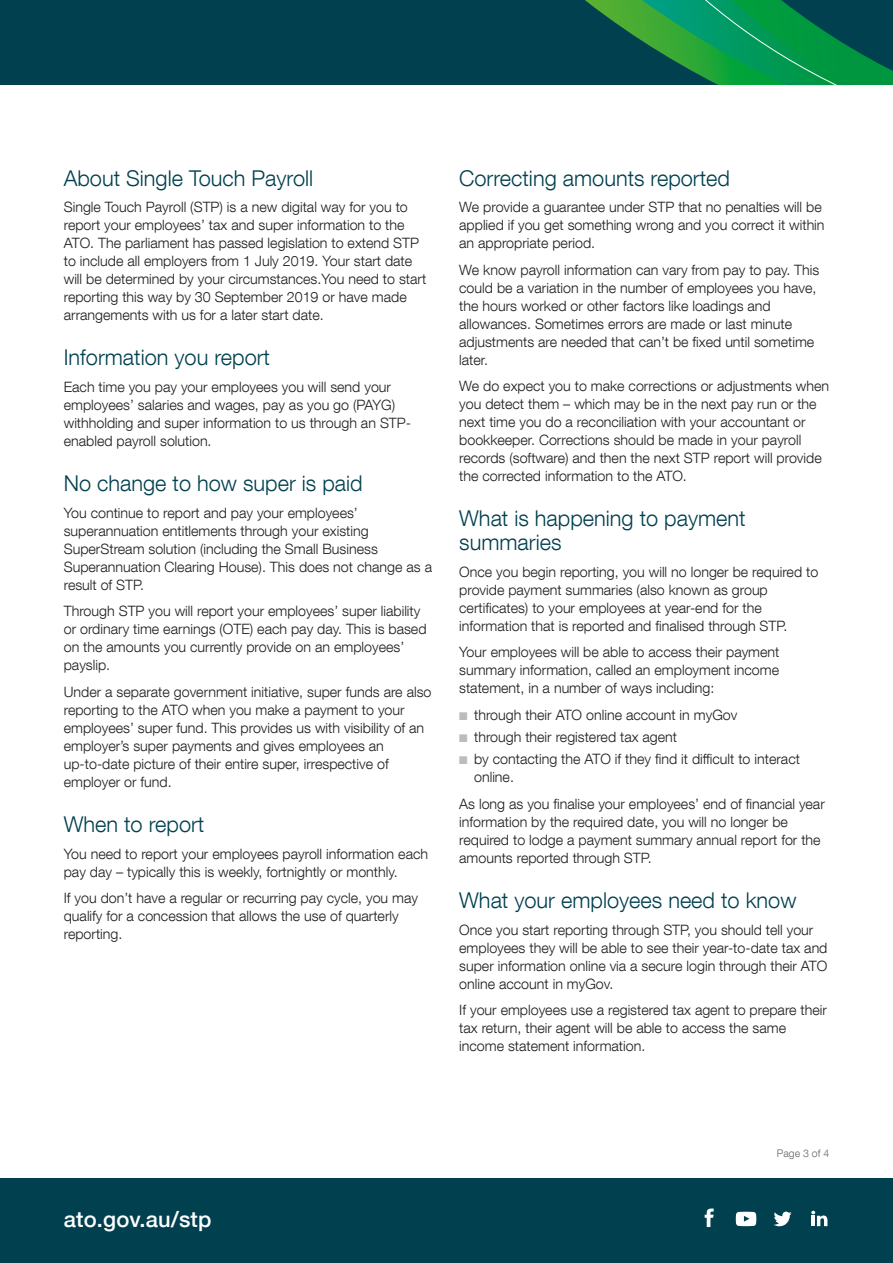
<style>
.page{position:relative;width:893px;height:1263px;background:#fff}
.page>*{position:absolute;margin:0;border:0;box-sizing:border-box;transform-origin:0 0}
.t1{font:500 21.9px "Helvetica Neue LT Com";letter-spacing:.01em;color:#fff}
.t2{font:300 21.75px/24px "Helvetica Neue LT Com";color:#00404f}
.t3{font:300 14.25px/18px "Helvetica Neue LT Com";color:#1d1d1b}
.t4{font:300 10.5px "Helvetica Neue LT Com";color:#676767}
.s1{color:#bcbcbc}
</style>
<div class="page">
<div style="left:0;top:1178px;width:893px;height:85px;background:#00404f"></div>
<div style="left:0;top:0;width:893px;height:85px;background:#00404f"></div>
<svg style="left:585px;top:0;width:308px;height:85px"></svg>
<svg style="left:705px;top:1208px;width:9px;height:19px"></svg>
<svg style="left:736px;top:1212px;width:20px;height:14px"></svg>
<svg style="left:774px;top:1211px;width:18px;height:15px"></svg>
<svg style="left:811px;top:1211px;width:16px;height:15px"></svg>
<h2 class="t2" style="left:64px;top:165px;width:251px">About Single Touch Payroll</h2>
<p class="t3" style="left:64px;top:198px;width:364px">Single Touch Payroll (STP) is a new digital way for you to report your employees’ tax and super information to the ATO. The parliament has passed legislation to extend STP to include all employers from 1 July 2019. Your start date will be determined by your circumstances.You need to start reporting this way by 30 September 2019 or have made arrangements with us for a later start date.</p>
<h2 class="t2" style="left:64px;top:345px;width:208px">Information you report</h2>
<p class="t3" style="left:64px;top:378px;width:349px">Each time you pay your employees you will send your employees’ salaries and wages, pay as you go (PAYG) withholding and super information to us through an STP&shy;enabled payroll solution.</p>
<h2 class="t2" style="left:64px;top:471px;width:300px">No change to how super is paid</h2>
<p class="t3" style="left:64px;top:503px;width:370px">You continue to report and pay your employees’ superannuation entitlements through your existing SuperStream solution (including the Small Business Superannuation Clearing House). This does not change as a result of STP.</p>
<p class="t3" style="left:64px;top:602px;width:364px">Through STP you will report your employees’ super liability or ordinary time earnings (OTE) each pay day. This is based on the amounts you currently provide on an employees’ payslip.</p>
<p class="t3" style="left:64px;top:682px;width:369px">Under a separate government initiative, super funds are also reporting to the ATO when you make a payment to your employees’ super fund. This provides us with visibility of an employer’s super payments and gives employees an up-to-date picture of their entire super, irrespective of employer or fund.</p>
<h2 class="t2" style="left:64px;top:812px;width:142px">When to report</h2>
<p class="t3" style="left:64px;top:844px;width:366px">You need to report your employees payroll information each pay day – typically this is weekly, fortnightly or monthly.</p>
<p class="t3" style="left:64px;top:889px;width:356px">If you don’t have a regular or recurring pay cycle, you may qualify for a concession that allows the use of quarterly reporting.</p>
<p class="t2" style="left:459px;top:165px;width:272px">Correcting amounts reported</p>
<p class="t3" style="left:459px;top:198px;width:367px">We provide a guarantee under STP that no penalties will be applied if you get something wrong and you correct it within an appropriate period.</p>
<p class="t3" style="left:459px;top:260px;width:362px">We know payroll information can vary from pay to pay. This could be a variation in the number of employees you have, the hours worked or other factors like loadings and allowances. Sometimes errors are made or last minute adjustments are needed that can’t be fixed until sometime later.</p>
<p class="t3" style="left:459px;top:377px;width:371px">We do expect you to make corrections or adjustments when you detect them – which may be in the next pay run or the next time you do a reconciliation with your accountant or bookkeeper. Corrections should be made in your payroll records (software) and then the next STP report will provide the corrected information to the ATO.</p>
<h2 class="t2" style="left:459px;top:506px;width:288px">What is happening to payment summaries</h2>
<p class="t3" style="left:459px;top:563px;width:361px">Once you begin reporting, you will no longer be required to provide payment summaries (also known as group certificates) to your employees at year-end for the information that is reported and finalised through STP.</p>
<p class="t3" style="left:459px;top:643px;width:322px;text-align:justify">Your employees will be able to access their payment summary information, called an employment income statement, in a number of ways including:</p>
<p class="t3" style="left:459px;top:706px;width:280px"><span class="s1">■</span> through their ATO online account in myGov</p>
<p class="t3" style="left:459px;top:728px;width:219px"><span class="s1">■</span> through their registered tax agent</p>
<p class="t3" style="left:474px;top:750px;width:327px;text-indent:-15px"><span class="s1">■</span> by contacting the ATO if they find it difficult to interact online.</p>
<p class="t3" style="left:459px;top:795px;width:367px">As long as you finalise your employees’ end of financial year information by the required date, you will no longer be required to lodge a payment summary annual report for the amounts reported through STP.</p>
<h2 class="t2" style="left:459px;top:888px;width:339px">What your employees need to know</h2>
<p class="t3" style="left:459px;top:920px;width:370px">Once you start reporting through STP, you should tell your employees they will be able to see their year-to-date tax and super information online via a secure login through their ATO online account in myGov.</p>
<p class="t3" style="left:459px;top:1001px;width:369px">If your employees use a registered tax agent to prepare their tax return, their agent will be able to access the same income statement information.</p>
<h1 class="t1" style="left:64px;top:1205px;width:149px">ato.gov.au/stp</h1>
<p class="t4" style="left:777px;top:1146px;width:54px">Page 3 of 4</p>
</div>
